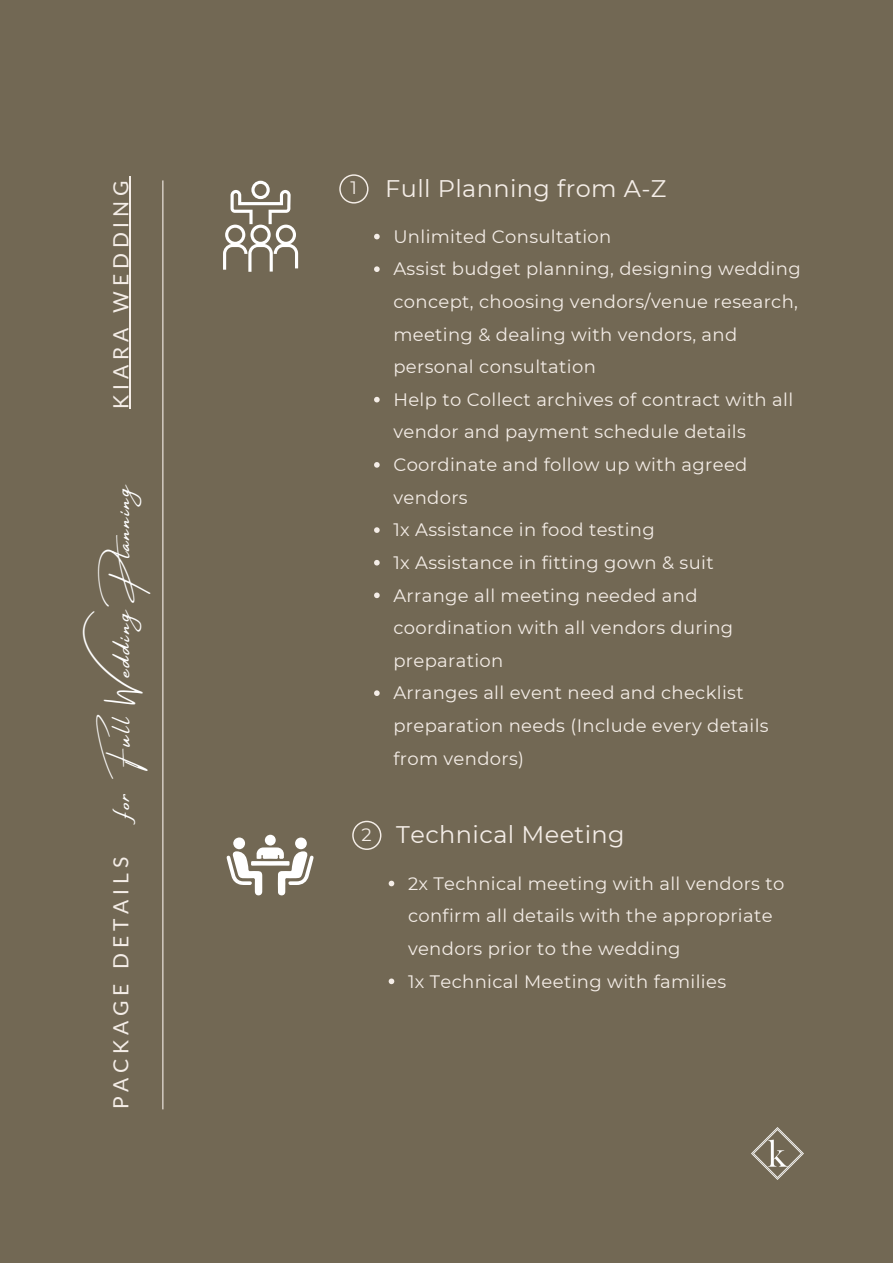
<style>
.page{position:relative;width:893px;height:1264px;background:#fff}
.page>*{position:absolute;margin:0;border:0;box-sizing:border-box;transform-origin:0 0}
.t1{font:25.5px "Amsterdam Four";color:#fff}
.t2{font:24px "Montserrat";letter-spacing:.015em;color:#f4ede7}
.t3{font:21px "Lato";letter-spacing:.23em;color:#f4ede7}
.t4{font:18px/32.5px "Montserrat";letter-spacing:.02em;color:#f4ede7}
.s1{font-size:18px}
</style>
<div class="page">
<div style="left:0;top:0;width:892px;height:1262px;background:#726854"></div>
<hr style="left:162px;top:180px;width:1px;height:929px;background:#f4ede7">
<svg style="left:339px;top:174px;width:29px;height:29px"></svg>
<svg style="left:223px;top:181px;width:75px;height:91px"></svg>
<svg style="left:374px;top:234px;width:5px;height:5px"></svg>
<svg style="left:374px;top:266px;width:5px;height:6px"></svg>
<svg style="left:374px;top:397px;width:5px;height:5px"></svg>
<svg style="left:374px;top:462px;width:5px;height:5px"></svg>
<svg style="left:374px;top:527px;width:5px;height:6px"></svg>
<svg style="left:374px;top:560px;width:5px;height:5px"></svg>
<svg style="left:374px;top:592px;width:5px;height:6px"></svg>
<svg style="left:374px;top:690px;width:5px;height:6px"></svg>
<img style="left:751px;top:1127px;width:52px;height:52px">
<svg style="left:352px;top:820px;width:29px;height:30px"></svg>
<svg style="left:226px;top:847px;width:88px;height:48px"></svg>
<div style="left:295px;top:837px;width:12px;height:12px;background:#fff;border-radius:50%"></div>
<div style="left:233px;top:837px;width:12px;height:12px;background:#fff;border-radius:50%"></div>
<div style="left:265px;top:834px;width:11px;height:11px;background:#fff;border-radius:50%"></div>
<svg style="left:388px;top:880px;width:6px;height:6px"></svg>
<svg style="left:388px;top:978px;width:6px;height:6px"></svg>
<hr style="left:129px;top:176px;width:2px;height:232px;background:#f4ede7">
<p class="t3" style="left:108px;top:408px;width:229px;rotate:-90deg">KIARA WEDDING</p>
<h1 class="t1" style="left:108px;top:816px;width:345px;rotate:-90deg">for Full WeddingPlanning</h1>
<p class="t3" style="left:108px;top:1109px;width:254px;rotate:-90deg">PACKAGE DETAILS</p>
<h2 class="t2" style="left:350px;top:174px;width:317px"><span class="s1">1</span> Full Planning from A-Z</h2>
<p class="t4" style="left:393px;top:220px;width:409px">Unlimited Consultation<br>Assist budget planning, designing wedding concept, choosing vendors/venue research, meeting &amp; dealing with vendors, and personal consultation<br>Help to Collect archives of contract with all vendor and payment schedule details<br>Coordinate and follow up with agreed vendors<br>1x Assistance in food testing<br>1x Assistance in fitting gown &amp; suit<br>Arrange all meeting needed and coordination with all vendors during preparation<br>Arranges all event need and checklist preparation needs (Include every details from vendors)</p>
<h2 class="t2" style="left:361px;top:819px;width:265px"><span class="s1">2</span> Technical Meeting</h2>
<p class="t4" style="left:408px;top:867px;width:378px">2x Technical meeting with all vendors to confirm all details with the appropriate vendors prior to the wedding<br>1x Technical Meeting with families</p>
</div>
